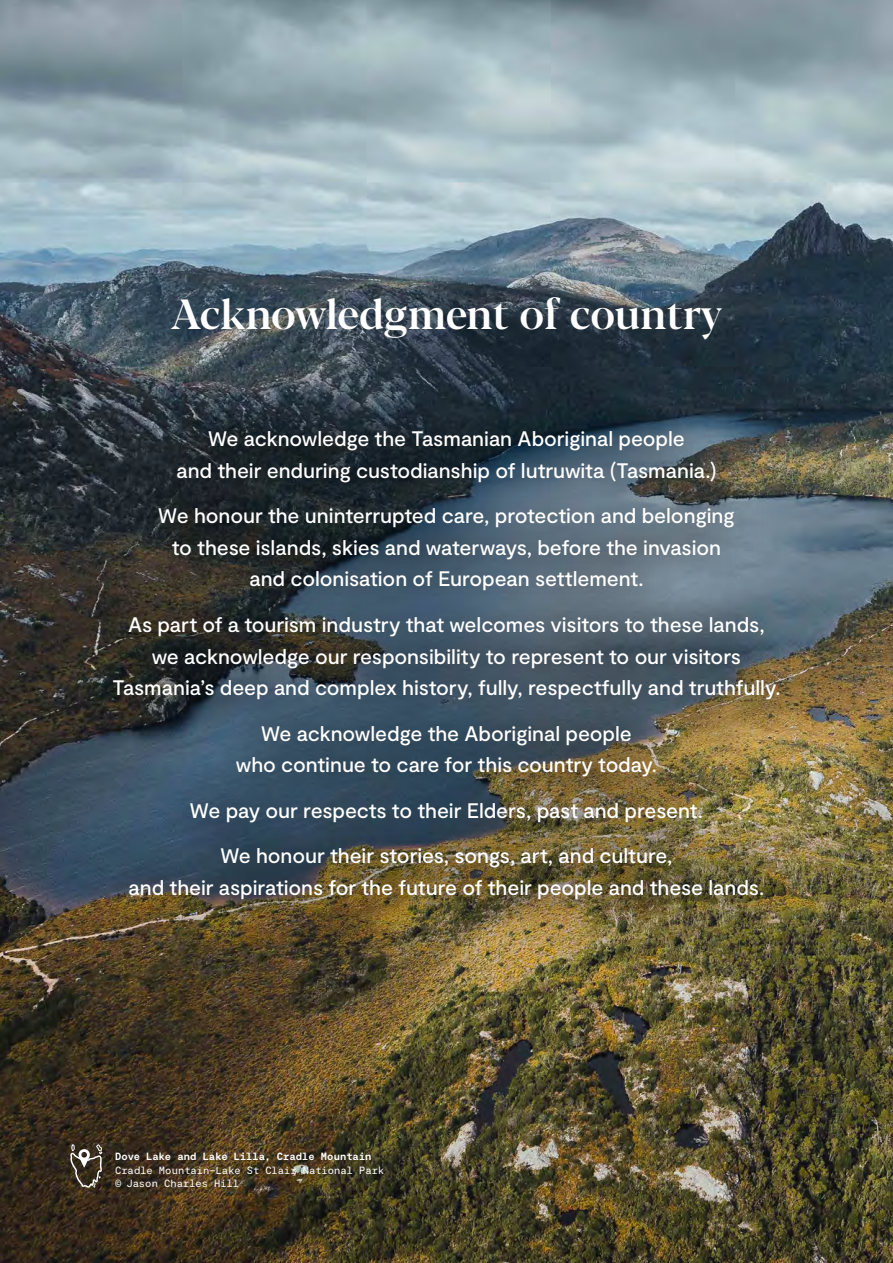
<style>
.page{position:relative;width:893px;height:1263px;background:#fff}
.page>*{position:absolute;margin:0;border:0;box-sizing:border-box;transform-origin:0 0}
.t1{font:500 42px "Blacker Display";letter-spacing:-.005em;color:#fff}
.t2{font:500 21px/31.5px "Moderat";letter-spacing:-.005em;color:#fff;text-align:center}
.t3{font:10.5px/13.5px "Moderat Mono Regular";color:#fff}
.t4{font:10.5px "Moderat Mono Bold";letter-spacing:-.005em;color:#fff}
</style>
<div class="page">
<img style="left:0;top:0;width:893px;height:1263px">
<svg style="left:70px;top:1144px;width:32px;height:44px"></svg>
<div style="left:65px;top:381px;width:762px;height:567px;background:#000;opacity:.5"></div>
<h1 class="t1" style="left:171px;top:288px;width:553px">Acknowledgment of country</h1>
<p class="t2" style="left:176px;top:424px;width:542px">We acknowledge the Tasmanian Aboriginal people<br>and their enduring custodianship of lutruwita (Tasmania.)</p>
<p class="t2" style="left:158px;top:501px;width:578px">We honour the uninterrupted care, protection and belonging to these islands, skies and waterways, before the invasion and colonisation of European settlement.</p>
<p class="t2" style="left:112px;top:610px;width:670px">As part of a tourism industry that welcomes visitors to these lands, we acknowledge our responsibility to represent to our visitors<br>Tasmania’s deep and complex history, fully, respectfully and truthfully.</p>
<p class="t2" style="left:236px;top:718px;width:423px">We acknowledge the Aboriginal people<br>who continue to care for this country today.</p>
<p class="t2" style="left:190px;top:788px;width:514px;line-height:45.6px">We pay our respects to their Elders, past and present.<br>We honour their stories, songs, art, and culture,</p>
<p class="t2" style="left:129px;top:872px;width:637px">and their aspirations for the future of their people and these lands.</p>
<p class="t4" style="left:115px;top:1150px;width:258px">Dove Lake and Lake Lilla, Cradle Mountain</p>
<p class="t3" style="left:115px;top:1163px;width:271px">Cradle Mountain–Lake St Clair National Park © Jason Charles Hill</p>
</div>
